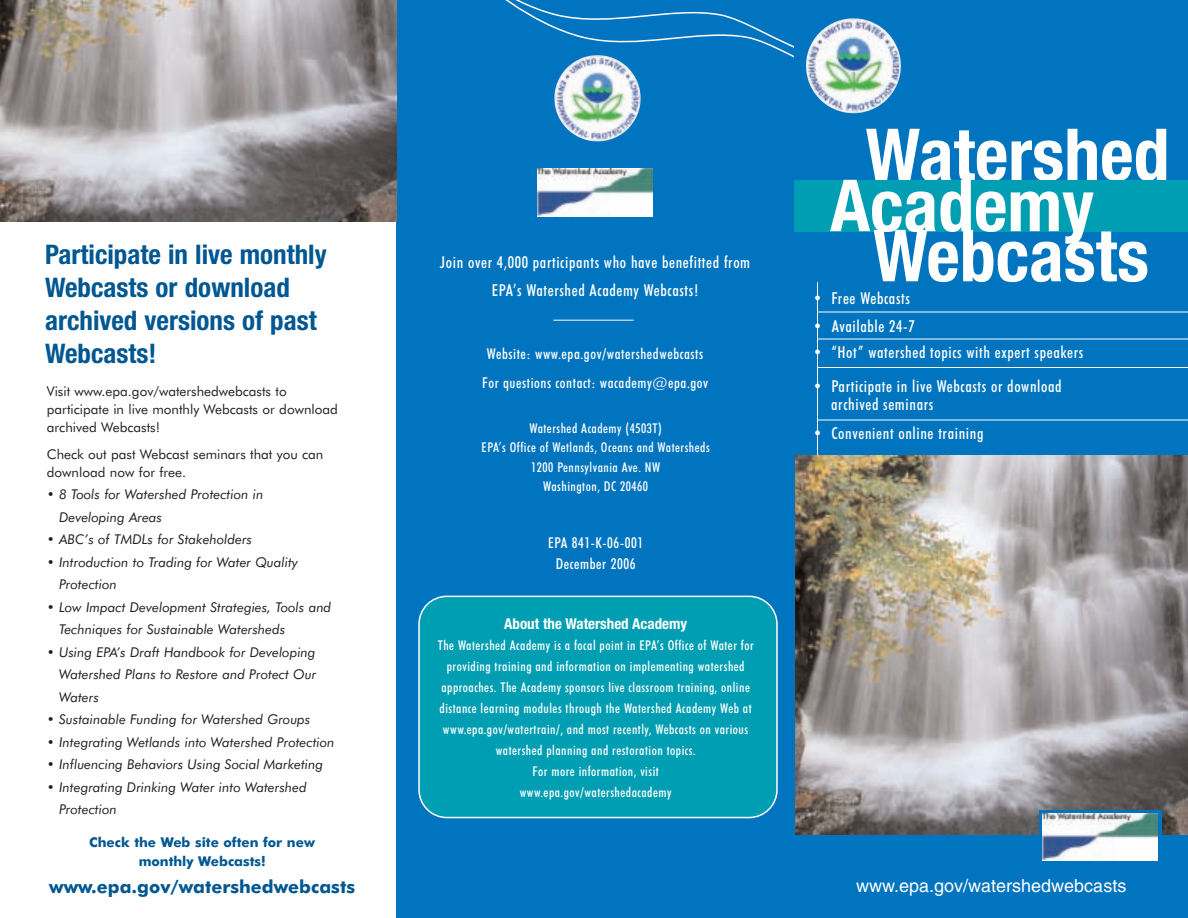
<style>
.page{position:relative;width:1188px;height:918px;background:#fff}
.page>*{position:absolute;margin:0;border:0;box-sizing:border-box;transform-origin:0 0}
.t1{font:700 condensed 72px "Helvetica Neue";color:#fff}
.t2{font:700 condensed 27px/33px "Helvetica Neue";color:#005791}
.t3{font:700 18px "Futura BT";color:#005791}
.t4{font:18px "Helvetica";color:#fff}
.t5{font:500 condensed 16.5px/28.5px "Futura BT";letter-spacing:.04em;color:#fff;text-align:center}
.t6{font:500 condensed 15px/28.5px "Futura BT";letter-spacing:.04em;color:#fff;text-align:center}
.t7{font:700 condensed 15px "Helvetica Neue";color:#fff}
.t8{font:500 condensed 13.5px/21px "Futura BT";letter-spacing:.04em;color:#fff;text-align:center}
.t9{font:italic 13.5px/22.5px "Futura BT";color:#231f20}
.t10{font:13.5px/18px "Futura BT";color:#231f20}
.t11{font:700 13.5px/19.5px "Futura BT";color:#005791;text-align:center}
</style>
<div class="page">
<div style="left:396px;top:0;width:792px;height:918px;background:#0074be"></div>
<hr style="left:817px;top:312px;width:371px;height:1px;background:#fff">
<hr style="left:817px;top:339px;width:371px;height:1px;background:#fff">
<hr style="left:817px;top:367px;width:371px;height:1px;background:#fff">
<hr style="left:817px;top:420px;width:371px;height:1px;background:#fff">
<svg style="left:505px;top:0;width:289px;height:58px"></svg>
<hr style="left:553px;top:320px;width:81px;height:1px;background:#fff">
<img style="left:0;top:0;width:396px;height:222px">
<hr style="left:817px;top:282px;width:1px;height:196px;background:#fff">
<img style="left:795px;top:456px;width:393px;height:378px">
<img style="left:538px;top:169px;width:115px;height:47px">
<div style="left:418px;top:596px;width:360px;height:222px;background:#009eb3"></div>
<img style="left:554px;top:55px;width:87px;height:86px">
<div style="left:794px;top:180px;width:394px;height:52px;background:#009eb3"></div>
<div style="left:1039px;top:810px;width:122px;height:59px;background:#0074be"></div>
<img style="left:1042px;top:813px;width:115px;height:48px">
<img style="left:806px;top:18px;width:95px;height:95px">
<h2 class="t2" style="left:45px;top:238px;width:283px">Participate in live monthly<br>Webcasts or download archived versions of past<br>Webcasts!</h2>
<p class="t10" style="left:47px;top:384px;width:293px">Visit www.epa.gov/watershedwebcasts to participate in live monthly Webcasts or download archived Webcasts!</p>
<p class="t10" style="left:47px;top:446px;width:278px">Check out past Webcast seminars that you can download now for free.</p>
<p class="t9" style="left:59px;top:484px;width:206px;text-indent:-12px">• 8 Tools for Watershed Protection in<br>Developing Areas</p>
<p class="t9" style="left:47px;top:529px;width:207px">• ABC’s of TMDLs for Stakeholders</p>
<p class="t9" style="left:59px;top:552px;width:241px;text-indent:-12px">• Introduction to Trading for Water Quality<br>Protection</p>
<p class="t9" style="left:59px;top:597px;width:274px;text-indent:-12px">• Low Impact Development Strategies, Tools and<br>Techniques for Sustainable Watersheds</p>
<p class="t9" style="left:59px;top:642px;width:259px;text-align:justify;text-indent:-12px">• Using EPA’s Draft Handbook for Developing Watershed Plans to Restore and Protect Our Waters</p>
<p class="t9" style="left:47px;top:709px;width:265px">• Sustainable Funding for Watershed Groups</p>
<p class="t9" style="left:47px;top:732px;width:289px">• Integrating Wetlands into Watershed Protection</p>
<p class="t9" style="left:47px;top:755px;width:278px">• Influencing Behaviors Using Social Marketing</p>
<p class="t9" style="left:59px;top:777px;width:249px;text-indent:-12px">• Integrating Drinking Water into Watershed<br>Protection</p>
<p class="t11" style="left:89px;top:833px;width:227px">Check the Web site often for new monthly Webcasts!</p>
<h4 class="t3" style="left:49px;top:879px;width:307px">www.epa.gov/watershedwebcasts</h4>
<p class="t5" style="left:440px;top:249px;width:311px">Join over 4,000 participants who have benefitted from<br>EPA’s Watershed Academy Webcasts!</p>
<p class="t6" style="left:482px;top:341px;width:228px">Website: www.epa.gov/watershedwebcasts<br>For questions contact: wacademy@epa.gov</p>
<p class="t8" style="left:482px;top:419px;width:230px;line-height:19.5px">Watershed Academy (4503T)<br>EPA’s Office of Wetlands, Oceans and Watersheds<br>1200 Pennsylvania Ave. NW<br>Washington, DC 20460</p>
<p class="t6" style="left:548px;top:534px;width:96px;line-height:21px">EPA 841-K-06-001<br>December 2006</p>
<p class="t7" style="left:504px;top:615px;width:184px">About the Watershed Academy</p>
<p class="t8" style="left:438px;top:636px;width:318px">The Watershed Academy is a focal point in EPA’s Office of Water for providing training and information on implementing watershed approaches. The Academy sponsors live classroom training, online distance learning modules through the Watershed Academy Web at www.epa.gov/watertrain/, and most recently, Webcasts on various watershed planning and restoration topics.<br>For more information, visit<br>www.epa.gov/watershedacademy</p>
<p class="t1" style="left:866px;top:111px;width:305px">Watershed</p>
<p class="t1" style="left:830px;top:162px;width:265px">Academy</p>
<p class="t1" style="left:873px;top:212px;width:277px">Webcasts</p>
<p class="t5" style="left:813px;top:285px;width:99px">• Free Webcasts</p>
<p class="t5" style="left:813px;top:313px;width:103px">• Available 24-7</p>
<p class="t5" style="left:813px;top:339px;width:272px">• “Hot” watershed topics with expert speakers</p>
<p class="t5" style="left:831px;top:378px;width:232px;line-height:18px;text-align:left;text-indent:-18px">• Participate in live Webcasts or download archived seminars</p>
<p class="t5" style="left:813px;top:420px;width:172px">• Convenient online training</p>
<p class="t4" style="left:856px;top:879px;width:272px">www.epa.gov/watershedwebcasts</p>
</div>
